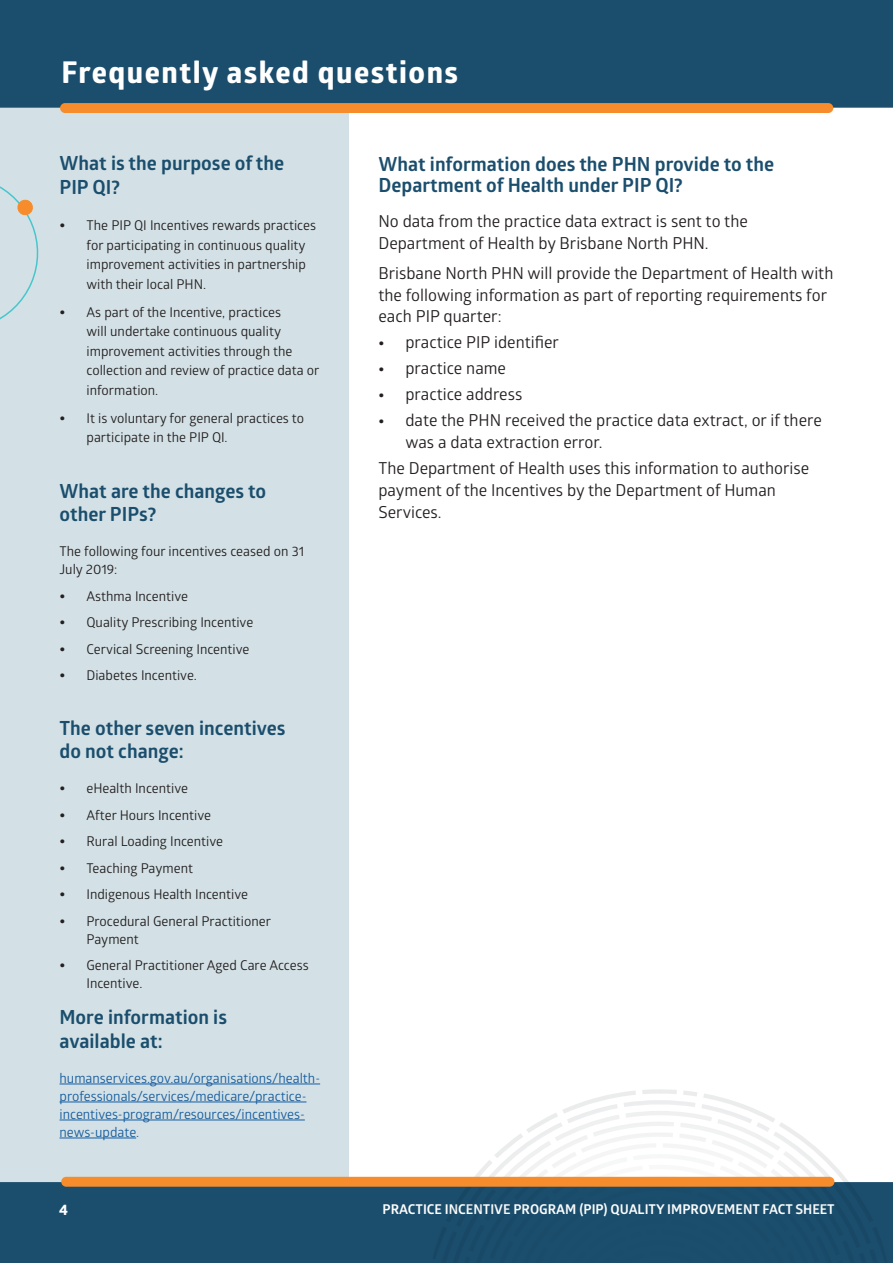
<style>
.page{position:relative;width:893px;height:1263px;background:#fff}
.page>*{position:absolute;margin:0;border:0;box-sizing:border-box;transform-origin:0 0}
.t1{font:700 30px "Globerx";letter-spacing:.05em;color:#fff}
.t2{font:700 19.5px/23.4px "Glober";color:#1b4e6d}
.t3{font:16.5px/21.8px "Glober";color:#231f20}
.t4{font:700 15px "Globerx";color:#fff}
.t5{font:13.5px/19.5px "Glober";color:#231f20}
.t6{font:13.5px/18px "Glober";color:#175d9e}
.t7{font:700 13.5px "Glober";color:#fff}
.s1{font-family:"Globerx";font-weight:700;font-size:16.5px}
.s2{font-family:"Globerx";font-weight:700}
</style>
<div class="page">
<div style="left:0;top:80px;width:349px;height:1150px;background:#d3e1e6"></div>
<div style="left:0;top:1182px;width:426px;height:81px;background:#1b4e6d"></div>
<svg style="left:426px;top:1089px;width:467px;height:174px"></svg>
<div style="left:61px;top:1177px;width:773px;height:10px;background:#f68c2c;border-radius:5px"></div>
<div style="left:0;top:0;width:893px;height:108px;background:#1b4e6d"></div>
<div style="left:60px;top:103px;width:773px;height:10px;background:#f68c2c;border-radius:5px"></div>
<svg style="left:0;top:186px;width:39px;height:134px"></svg>
<hr style="left:60px;top:1084px;width:260px;height:1px;background:#175d9e">
<hr style="left:60px;top:1102px;width:246px;height:1px;background:#175d9e">
<hr style="left:60px;top:1120px;width:245px;height:1px;background:#175d9e">
<hr style="left:60px;top:1138px;width:76px;height:1px;background:#175d9e">
<h1 class="t1" style="left:62px;top:50px;width:398px">Frequently asked questions</h1>
<h2 class="t2" style="left:60px;top:151px;width:226px">What is the purpose of the<br>PIP QI?</h2>
<p class="t5" style="left:87px;top:215px;width:231px;text-indent:-27px"><span class="s1">•</span> The PIP QI Incentives rewards practices for participating in continuous quality improvement activities in partnership with their local PHN.</p>
<p class="t5" style="left:87px;top:302px;width:235px;text-indent:-27px"><span class="s1">•</span> As part of the Incentive, practices<br>will undertake continuous quality improvement activities through the collection and review of practice data or information.</p>
<p class="t5" style="left:87px;top:408px;width:219px;text-indent:-27px"><span class="s1">•</span> It is voluntary for general practices to participate in the PIP QI.</p>
<h2 class="t2" style="left:60px;top:479px;width:208px">What are the changes to other PIPs?</h2>
<p class="t5" style="left:60px;top:542px;width:246px;line-height:18px">The following four incentives ceased on 31<br>July 2019:</p>
<p class="t5" style="left:60px;top:586px;width:130px"><span class="s1">•</span> Asthma Incentive</p>
<p class="t5" style="left:60px;top:612px;width:195px"><span class="s1">•</span> Quality Prescribing Incentive</p>
<p class="t5" style="left:60px;top:639px;width:191px"><span class="s1">•</span> Cervical Screening Incentive</p>
<p class="t5" style="left:60px;top:665px;width:139px"><span class="s1">•</span> Diabetes Incentive.</p>
<h2 class="t2" style="left:60px;top:716px;width:227px">The other seven incentives do not change:</h2>
<p class="t5" style="left:60px;top:778px;width:130px"><span class="s1">•</span> eHealth Incentive</p>
<p class="t5" style="left:60px;top:804px;width:153px"><span class="s1">•</span> After Hours Incentive</p>
<p class="t5" style="left:60px;top:831px;width:165px"><span class="s1">•</span> Rural Loading Incentive</p>
<p class="t5" style="left:60px;top:857px;width:135px"><span class="s1">•</span> Teaching Payment</p>
<p class="t5" style="left:60px;top:884px;width:190px"><span class="s1">•</span> Indigenous Health Incentive</p>
<p class="t5" style="left:87px;top:911px;width:186px;line-height:18px;text-indent:-27px"><span class="s1">•</span> Procedural General Practitioner<br>Payment</p>
<p class="t5" style="left:87px;top:956px;width:224px;line-height:18px;text-indent:-27px"><span class="s1">•</span> General Practitioner Aged Care Access<br>Incentive.</p>
<h2 class="t2" style="left:60px;top:1005px;width:169px">More information is available at:</h2>
<p class="t6" style="left:60px;top:1068px;width:262px">humanservices.gov.au/organisations/health&shy;professionals/services/medicare/practice&shy;incentives-program/resources/incentives&shy;news-update.</p>
<p class="t4" style="left:59px;top:1199px;width:10px">4</p>
<h2 class="t2" style="left:378px;top:152px;width:397px;line-height:21.8px">What information does the PHN provide to the<br>Department of Health under PIP QI?</h2>
<p class="t3" style="left:378px;top:209px;width:371px">No data from the practice data extract is sent to the<br>Department of Health by Brisbane North PHN.</p>
<p class="t3" style="left:378px;top:261px;width:456px">Brisbane North PHN will provide the Department of Health with the following information as part of reporting requirements for each PIP quarter:</p>
<p class="t3" style="left:378px;top:331px;width:182px"><span class="s2">•</span> practice PIP identifier</p>
<p class="t3" style="left:378px;top:357px;width:129px"><span class="s2">•</span> practice name</p>
<p class="t3" style="left:378px;top:383px;width:145px"><span class="s2">•</span> practice address</p>
<p class="t3" style="left:405px;top:409px;width:418px;text-indent:-27px"><span class="s2">•</span> date the PHN received the practice data extract, or if there was a data extraction error.</p>
<p class="t3" style="left:378px;top:457px;width:432px">The Department of Health uses this information to authorise payment of the Incentives by the Department of Human<br>Services.</p>
<p class="t7" style="left:383px;top:1199px;width:454px">PRACTICE INCENTIVE PROGRAM (PIP) QUALITY IMPROVEMENT FACT SHEET</p>
</div>
